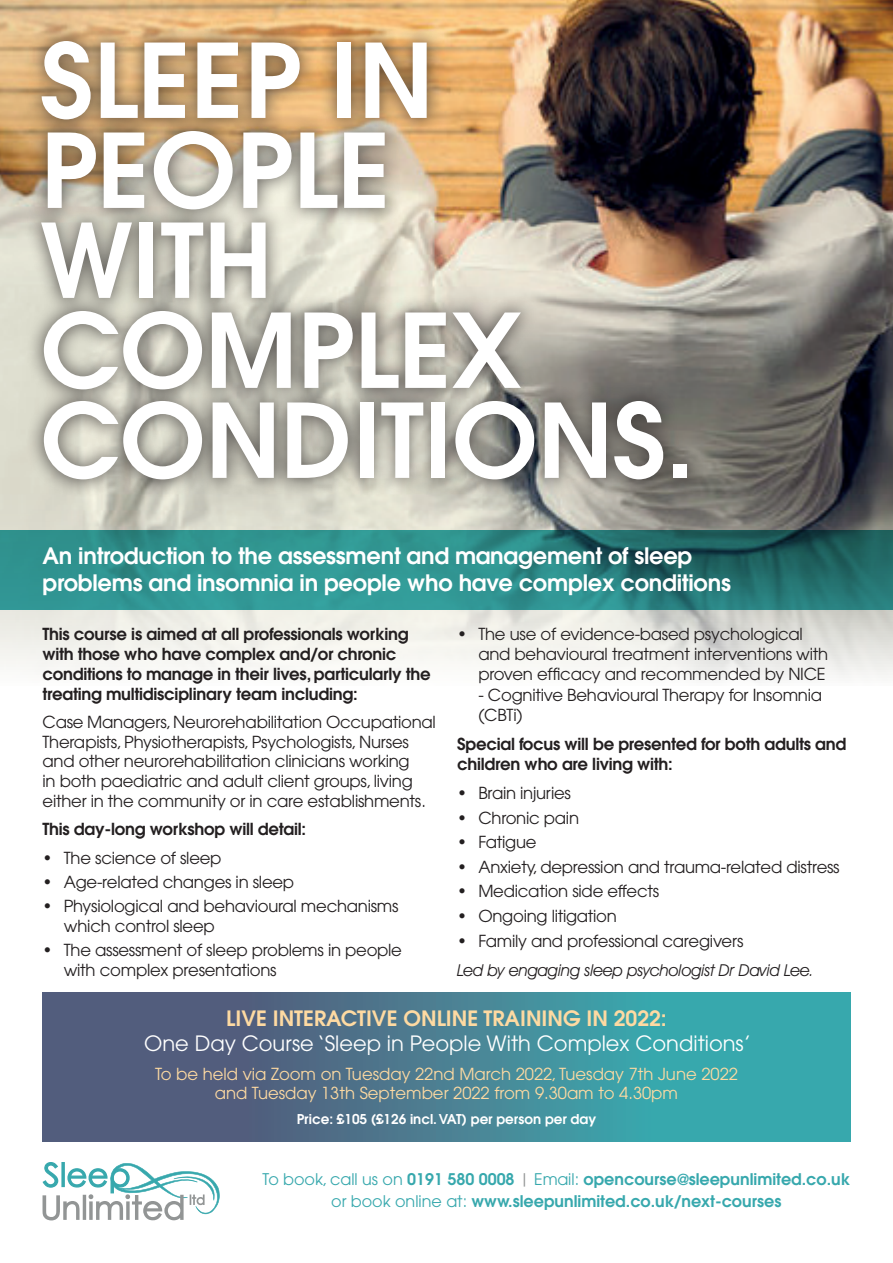
<style>
.page{position:relative;width:893px;height:1263px;background:#fff}
.page>*{position:absolute;margin:0;border:0;box-sizing:border-box;transform-origin:0 0}
.t1{font:600 101.85px/90px "Avant Garde";color:#fff}
.t2{font:600 22.5px/27px "Avant Garde";letter-spacing:-.01em;color:#fff}
.t3{font:21px/25.2px "Avant Garde";color:#fff;text-align:center}
.t4{font:16.5px/19.8px "Avant Garde";letter-spacing:-.015em;color:#231f20}
.t5{font:600 16.5px/19.8px "Avant Garde";letter-spacing:-.015em;color:#231f20}
.t6{font:16.5px/19.8px "Avant Garde";color:#fedaa2;text-align:center}
.t7{font:italic 16.5px "Avant Garde IT Cby BT";letter-spacing:-.015em;color:#231f20}
.Body{font:600 15.9px/22.5px "Avant Garde";color:#37a8ad;text-align:center}
.t8{font:600 13.5px "Avant Garde";color:#fff}
.s1{font-weight:600;color:#fedaa2}
.s2{font-weight:400}
.s3{font-weight:400;color:#929595}
</style>
<div class="page">
<img style="left:0;top:0;width:893px;height:681px">
<div style="left:43px;top:992px;width:807px;height:149px;background:linear-gradient(to right,#594e73,#35b5b6)"></div>
<svg style="left:0;top:531px;width:893px;height:79px;background:#2b8582"></svg>
<div style="left:24px;top:22px;width:681px;height:476px;background:#231f20;opacity:.65"></div>
<svg style="left:43px;top:1162px;width:177px;height:58px"></svg>
<p class="t1" style="left:40px;top:34px;width:656px">SLEEP IN<br>PEOPLE<br>WITH<br>COMPLEX<br>CONDITIONS.</p>
<p class="t2" style="left:43px;top:541px;width:690px">An introduction to the assessment and management of sleep problems and insomnia in people who have complex conditions</p>
<p class="t5" style="left:43px;top:624px;width:390px">This course is aimed at all professionals working with those who have complex and/or chronic conditions to manage in their lives, particularly the treating multidisciplinary team including:</p>
<p class="t4" style="left:43px;top:712px;width:395px">Case Managers, Neurorehabilitation Occupational Therapists, Physiotherapists, Psychologists, Nurses and other neurorehabilitation clinicians working<br>in both paediatric and adult client groups, living either in the community or in care establishments.</p>
<p class="t5" style="left:43px;top:819px;width:265px">This day-long workshop will detail:</p>
<p class="t4" style="left:43px;top:848px;width:181px">• The science of sleep</p>
<p class="t4" style="left:43px;top:872px;width:253px">• Age-related changes in sleep</p>
<p class="t4" style="left:64px;top:896px;width:336px;text-indent:-21px">• Physiological and behavioural mechanisms which control sleep</p>
<p class="t4" style="left:64px;top:940px;width:340px;text-indent:-21px">• The assessment of sleep problems in people with complex presentations</p>
<p class="t4" style="left:478px;top:623px;width:351px;line-height:20.4px;text-indent:-21px">• The use of evidence-based psychological and behavioural treatment interventions with proven efficacy and recommended by NICE</p>
<p class="t4" style="left:478px;top:684px;width:345px;line-height:20.4px">- Cognitive Behavioural Therapy for Insomnia (CBTi)</p>
<p class="t5" style="left:457px;top:733px;width:391px;line-height:20.4px">Special focus will be presented for both adults and children who are living with:</p>
<p class="t4" style="left:457px;top:783px;width:115px">• Brain injuries</p>
<p class="t4" style="left:457px;top:808px;width:123px">• Chronic pain</p>
<p class="t4" style="left:457px;top:832px;width:81px">• Fatigue</p>
<p class="t4" style="left:457px;top:857px;width:384px">• Anxiety, depression and trauma-related distress</p>
<p class="t4" style="left:457px;top:881px;width:204px">• Medication side effects</p>
<p class="t4" style="left:457px;top:906px;width:161px">• Ongoing litigation</p>
<p class="t4" style="left:457px;top:931px;width:288px">• Family and professional caregivers</p>
<p class="t7" style="left:457px;top:959px;width:358px">Led by engaging sleep psychologist Dr David Lee.</p>
<p class="t3" style="left:144px;top:1006px;width:608px"><span class="s1">LIVE INTERACTIVE ONLINE TRAINING IN 2022:<br></span>One Day Course ‘Sleep in People With Complex Conditions’</p>
<p class="t6" style="left:155px;top:1063px;width:584px">To be held via Zoom on Tuesday 22nd March 2022, Tuesday 7th June 2022 and Tuesday 13th September 2022 from 9.30am to 4.30pm</p>
<p class="t8" style="left:297px;top:1110px;width:301px">Price: £105 (£126 incl. VAT) per person per day</p>
<p class="Body" style="left:263px;top:1167px;width:589px"><span class="s2">To book, call us on</span> 0191 580 0008 <span class="s3">|</span> <span class="s2">Email:</span> opencourse@sleepunlimited.co.uk <span class="s2">or book online at:</span> www.sleepunlimited.co.uk/next-courses</p>
</div>
